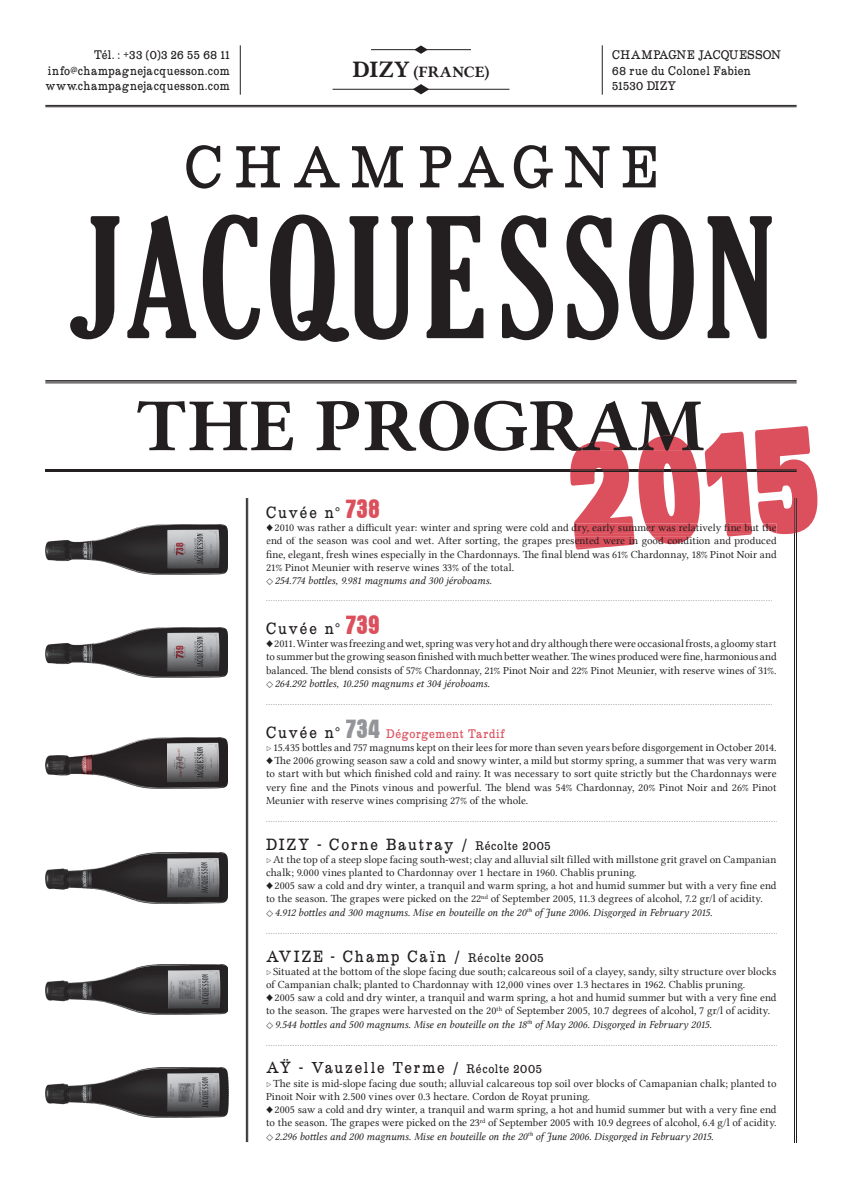
<style>
.page{position:relative;width:842px;height:1191px;background:#fff}
.page>*{position:absolute;margin:0;border:0;box-sizing:border-box;transform-origin:0 0}
.t1{font:75px "Lin Libertine B";color:#231f20}
.t2{font:16.9px "Roundslab Serif";letter-spacing:.11em;color:#231f20}
.t3{font:16px "Lin Libertine B";letter-spacing:.025em;color:#231f20}
.t4{font:13px/15.6px "Roundslab Serif";letter-spacing:.02em;color:#231f20}
.t5{font:13px "Roundslab Serif";letter-spacing:.045em;color:#db505c}
.t6{font:11px/13.2px "Lin Libertine";letter-spacing:.005em;color:#231f20;text-align:justify}
.t7{font:11px "Lin Libertine I";letter-spacing:-.005em;color:#231f20}
.s1{font-size:24px}
.s2{font-family:"Aurora BT";font-weight:700;font-stretch:condensed;font-size:27.3px;color:#db505c}
.s3{font-family:"Lin Libertine"}
.s4{font-size:16.9px;color:#231f20}
.s5{font-family:"Aurora BT";font-weight:700;font-stretch:condensed;font-size:27.3px;color:#939598}
.s6{font-size:13px}
</style>
<div class="page">
<hr style="left:796px;top:498px;width:1px;height:644px;background:#231f20">
<hr style="left:795px;top:498px;width:1px;height:644px;background:#231f20">
<hr style="left:602px;top:45px;width:1px;height:50px;background:#231f20">
<hr style="left:45px;top:105px;width:752px;height:1px;background:#231f20">
<hr style="left:45px;top:107px;width:752px;height:1px;background:#231f20">
<hr style="left:332px;top:89px;width:177px;height:1px;background:#231f20">
<hr style="left:371px;top:49px;width:100px;height:1px;background:#231f20">
<svg style="left:413px;top:84px;width:16px;height:10px"></svg>
<svg style="left:414px;top:45px;width:14px;height:9px"></svg>
<hr style="left:240px;top:45px;width:1px;height:50px;background:#231f20">
<svg style="left:70px;top:145px;width:702px;height:197px"></svg>
<hr style="left:45px;top:380px;width:752px;height:1px;background:#231f20">
<hr style="left:45px;top:382px;width:752px;height:1px;background:#231f20">
<hr style="left:45px;top:469px;width:752px;height:1px;background:#231f20">
<hr style="left:45px;top:470px;width:752px;height:2px;background:#231f20">
<svg style="left:570px;top:426px;width:248px;height:123px"></svg>
<svg style="left:266px;top:600px;width:506px;height:1px"></svg>
<svg style="left:266px;top:704px;width:506px;height:1px"></svg>
<svg style="left:266px;top:821px;width:509px;height:1px"></svg>
<svg style="left:266px;top:933px;width:509px;height:1px"></svg>
<svg style="left:266px;top:1045px;width:509px;height:1px"></svg>
<hr style="left:247px;top:498px;width:1px;height:644px;background:#231f20">
<hr style="left:246px;top:498px;width:1px;height:644px;background:#231f20">
<img style="left:45px;top:852px;width:183px;height:51px">
<img style="left:45px;top:964px;width:183px;height:50px">
<img style="left:45px;top:1067px;width:184px;height:50px">
<img style="left:45px;top:524px;width:183px;height:50px">
<img style="left:45px;top:627px;width:183px;height:50px">
<img style="left:45px;top:738px;width:183px;height:50px">
<p class="t4" style="left:45px;top:47px;width:186px;text-align:justify;text-indent:49px">Tél. : +33 (0)3 26 55 68 11 info@champagnejacquesson.com www.champagnejacquesson.com</p>
<h3 class="t3" style="left:352px;top:60px;width:139px"><span class="s1">DIZY</span> (FRANCE)</h3>
<p class="t4" style="left:612px;top:47px;width:170px">CHAMPAGNE JACQUESSON<br>68 rue du Colonel Fabien<br>51530 DIZY</p>
<h1 class="t1" style="left:137px;top:374px;width:570px">THE PROGRAM</h1>
<h2 class="t2" style="left:266px;top:502px;width:115px">Cuvée n° <span class="s2">738</span></h2>
<p class="t6" style="left:266px;top:521px;width:512px">♦ 2010 was rather a difficult year: winter and spring were cold and dry, early summer was relatively fine but the end of the season was cool and wet. After sorting, the grapes presented were in good condition and produced fine, elegant, fresh wines especially in the Chardonnays. The final blend was 61% Chardonnay, 18% Pinot Noir and 21% Pinot Meunier with reserve wines 33% of the total.</p>
<p class="t7" style="left:266px;top:574px;width:227px"><span class="s3">◇</span> 254.774 bottles, 9.981 magnums and 300 jéroboams.</p>
<h2 class="t2" style="left:266px;top:618px;width:115px">Cuvée n° <span class="s2">739</span></h2>
<p class="t6" style="left:266px;top:637px;width:512px">♦ 2011. Winter was freezing and wet, spring was very hot and dry although there were occasional frosts, a gloomy start to summer but the growing season finished with much better weather. The wines produced were fine, harmonious and balanced. The blend consists of 57% Chardonnay, 21% Pinot Noir and 22% Pinot Meunier, with reserve wines of 31%.</p>
<p class="t7" style="left:266px;top:677px;width:225px"><span class="s3">◇</span> 264.292 bottles, 10.250 magnums et 304 jéroboams.</p>
<p class="t5" style="left:266px;top:726px;width:241px"><span class="s4">Cuvée n°</span> <span class="s5">734</span> Dégorgement Tardif</p>
<p class="t6" style="left:266px;top:740px;width:512px">▷ 15.435 bottles and 757 magnums kept on their lees for more than seven years before disgorgement in October 2014. ♦ The 2006 growing season saw a cold and snowy winter, a mild but stormy spring, a summer that was very warm to start with but which finished cold and rainy. It was necessary to sort quite strictly but the Chardonnays were very fine and the Pinots vinous and powerful. The blend was 54% Chardonnay, 20% Pinot Noir and 26% Pinot Meunier with reserve wines comprising 27% of the whole.</p>
<h2 class="t2" style="left:266px;top:834px;width:286px">DIZY - Corne Bautray / <span class="s6">Récolte 2005</span></h2>
<p class="t6" style="left:266px;top:852px;width:512px;text-align:left">▷ At the top of a steep slope facing south-west; clay and alluvial silt filled with millstone grit gravel on Campanian chalk; 9.000 vines planted to Chardonnay over 1 hectare in 1960. Chablis pruning.<br>♦ 2005 saw a cold and dry winter, a tranquil and warm spring, a hot and humid summer but with a very fine end to the season. The grapes were picked on the 22<sup>nd</sup> of September 2005, 11.3 degrees of alcohol, 7.2 gr/l of acidity.</p>
<p class="t7" style="left:266px;top:905px;width:448px"><span class="s3">◇</span> 4.912 bottles and 300 magnums. Mise en bouteille on the 20<sup>th</sup> of June 2006. Disgorged in February 2015.</p>
<h2 class="t2" style="left:266px;top:946px;width:279px">AVIZE - Champ Caïn / <span class="s6">Récolte 2005</span></h2>
<p class="t6" style="left:266px;top:964px;width:512px;text-align:left">▷ Situated at the bottom of the slope facing due south; calcareous soil of a clayey, sandy, silty structure over blocks of Campanian chalk; planted to Chardonnay with 12,000 vines over 1.3 hectares in 1962. Chablis pruning.<br>♦ 2005 saw a cold and dry winter, a tranquil and warm spring, a hot and humid summer but with a very fine end to the season. The grapes were harvested on the 20<sup>th</sup> of September 2005, 10.7 degrees of alcohol, 7 gr/l of acidity.</p>
<p class="t7" style="left:266px;top:1017px;width:447px"><span class="s3">◇</span> 9.544 bottles and 500 magnums. Mise en bouteille on the 18<sup>th</sup> of May 2006. Disgorged in February 2015.</p>
<h2 class="t2" style="left:266px;top:1058px;width:277px">AŸ - Vauzelle Terme / <span class="s6">Récolte 2005</span></h2>
<p class="t6" style="left:266px;top:1076px;width:512px;text-align:left">▷ The site is mid-slope facing due south; alluvial calcareous top soil over blocks of Camapanian chalk; planted to Pinoit Noir with 2.500 vines over 0.3 hectare. Cordon de Royat pruning.<br>♦ 2005 saw a cold and dry winter, a tranquil and warm spring, a hot and humid summer but with a very fine end to the season. The grapes were picked on the 23<sup>rd</sup> of September 2005 with 10.9 degrees of alcohol, 6.4 g/l of acidity.</p>
<p class="t7" style="left:266px;top:1129px;width:449px"><span class="s3">◇</span> 2.296 bottles and 200 magnums. Mise en bouteille on the 20<sup>th</sup> of June 2006. Disgorged in February 2015.</p>
</div>
